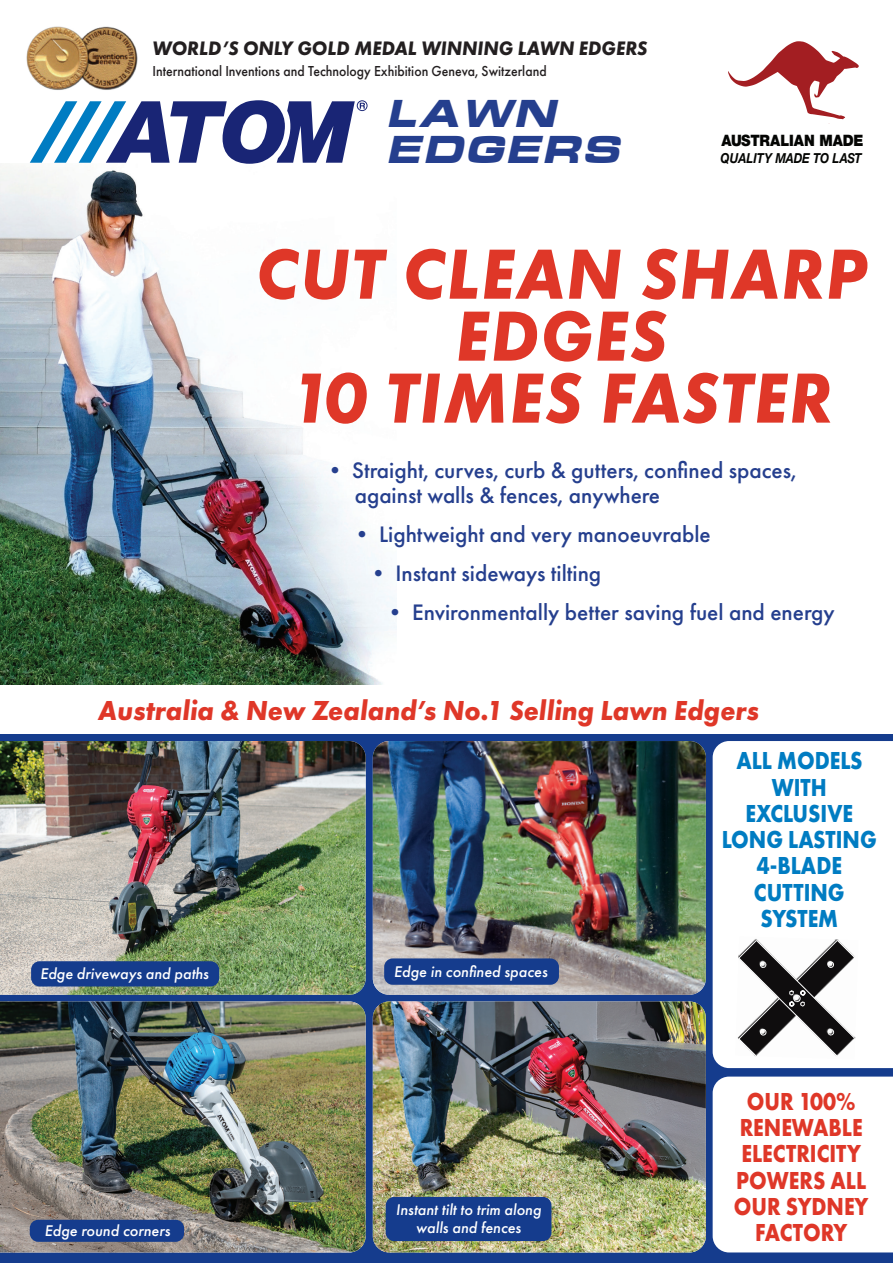
<style>
.page{position:relative;width:893px;height:1263px;background:#fff}
.page>*{position:absolute;margin:0;border:0;box-sizing:border-box;transform-origin:0 0}
.t1{font:italic 700 73.5px/61.9px "Futura PT";letter-spacing:.02em;color:#df3728;text-align:center;scale:.95 1}
.t2{font:italic 700 45.6px/36.2px "Microstyle Extended";color:#253f8e}
.t3{font:italic 700 28.5px "Futura PT";color:#df3728;scale:.95 1}
.t4{font:700 25.5px/26.2px "Futura PT";color:#007cc2;text-align:center;scale:.85 1}
.t5{font:700 25.5px/26.2px "Futura PT";color:#df3728;text-align:center;scale:.85 1}
.t6{font:500 23.25px/24.9px "Futura PT";color:#253f8e}
.t7{font:italic 700 20.25px "Futura PT";color:#231f20;scale:.95 1}
.t8{font:italic 500 16.05px/17.5px "Futura PT";color:#fff;text-align:center}
.t9{font:900 15.75px "Helvetica Neue";letter-spacing:-.02em;color:#040503;scale:.9 1}
.t10{font:500 15px "Futura PT";color:#231f20;scale:.92 1}
.t11{font:italic 700 13.8px "Helvetica Neue";letter-spacing:.005em;color:#040503;scale:.85 1}
</style>
<div class="page">
<div style="left:442px;top:734px;width:451px;height:529px;background:#153c8d"></div>
<div style="left:713px;top:741px;width:180px;height:327px;background:#fff"></div>
<div style="left:0;top:734px;width:446px;height:529px;background:#153c8d"></div>
<img style="left:0;top:1001px;width:366px;height:251px">
<img style="left:373px;top:1001px;width:333px;height:251px">
<img style="left:0;top:164px;width:396px;height:521px">
<img style="left:26px;top:26px;width:112px;height:64px">
<svg style="left:728px;top:41px;width:131px;height:78px"></svg>
<div style="left:30px;top:1220px;width:154px;height:22px;background:#153c8d;border-radius:9px"></div>
<img style="left:0;top:741px;width:366px;height:254px">
<img style="left:373px;top:741px;width:333px;height:254px">
<div style="left:386px;top:1197px;width:165px;height:44px;background:#153c8d;border-radius:9px"></div>
<div style="left:384px;top:958px;width:175px;height:27px;background:#153c8d;border-radius:9px"></div>
<div style="left:31px;top:961px;width:188px;height:25px;background:#153c8d;border-radius:9px"></div>
<div style="left:713px;top:1076px;width:180px;height:176px;background:#fff"></div>
<img style="left:735px;top:936px;width:123px;height:123px">
<svg style="left:738px;top:940px;width:118px;height:117px"></svg>
<svg style="left:30px;top:100px;width:338px;height:64px"></svg>
<p class="t7" style="left:152px;top:36px;width:522px">WORLD’S ONLY GOLD MEDAL WINNING LAWN EDGERS</p>
<p class="t10" style="left:152px;top:62px;width:430px">International Inventions and Technology Exhibition Geneva, Switzerland</p>
<h2 class="t2" style="left:386px;top:96px;width:245px">LAWN<br>EDGERS</h2>
<p class="t9" style="left:722px;top:131px;width:159px">AUSTRALIAN MADE</p>
<p class="t11" style="left:721px;top:149px;width:168px">QUALITY MADE TO LAST</p>
<h1 class="t1" style="left:256px;top:242px;width:644px">CUT CLEAN SHARP<br>EDGES<br>10 TIMES FASTER</h1>
<p class="t6" style="left:355px;top:458px;width:443px;text-indent:-31px">• Straight, curves, curb &amp; gutters, confined spaces, against walls &amp; fences, anywhere</p>
<p class="t6" style="left:350px;top:522px;width:362px">• Lightweight and very manoeuvrable</p>
<p class="t6" style="left:367px;top:561px;width:236px">• Instant sideways tilting</p>
<p class="t6" style="left:383px;top:599px;width:453px">• Environmentally better saving fuel and energy</p>
<p class="t3" style="left:98px;top:692px;width:697px">Australia &amp; New Zealand’s No.1 Selling Lawn Edgers</p>
<p class="t8" style="left:40px;top:965px;width:170px">Edge driveways and paths</p>
<p class="t8" style="left:394px;top:963px;width:155px">Edge in confined spaces</p>
<p class="t8" style="left:44px;top:1221px;width:127px">Edge round corners</p>
<p class="t8" style="left:396px;top:1201px;width:147px">Instant tilt to trim along walls and fences</p>
<p class="t4" style="left:722px;top:747px;width:184px">ALL MODELS<br>WITH<br>EXCLUSIVE<br>LONG LASTING<br>4-BLADE<br>CUTTING<br>SYSTEM</p>
<p class="t5" style="left:734px;top:1088px;width:160px">OUR 100%<br>RENEWABLE<br>ELECTRICITY<br>POWERS ALL<br>OUR SYDNEY<br>FACTORY</p>
</div>
